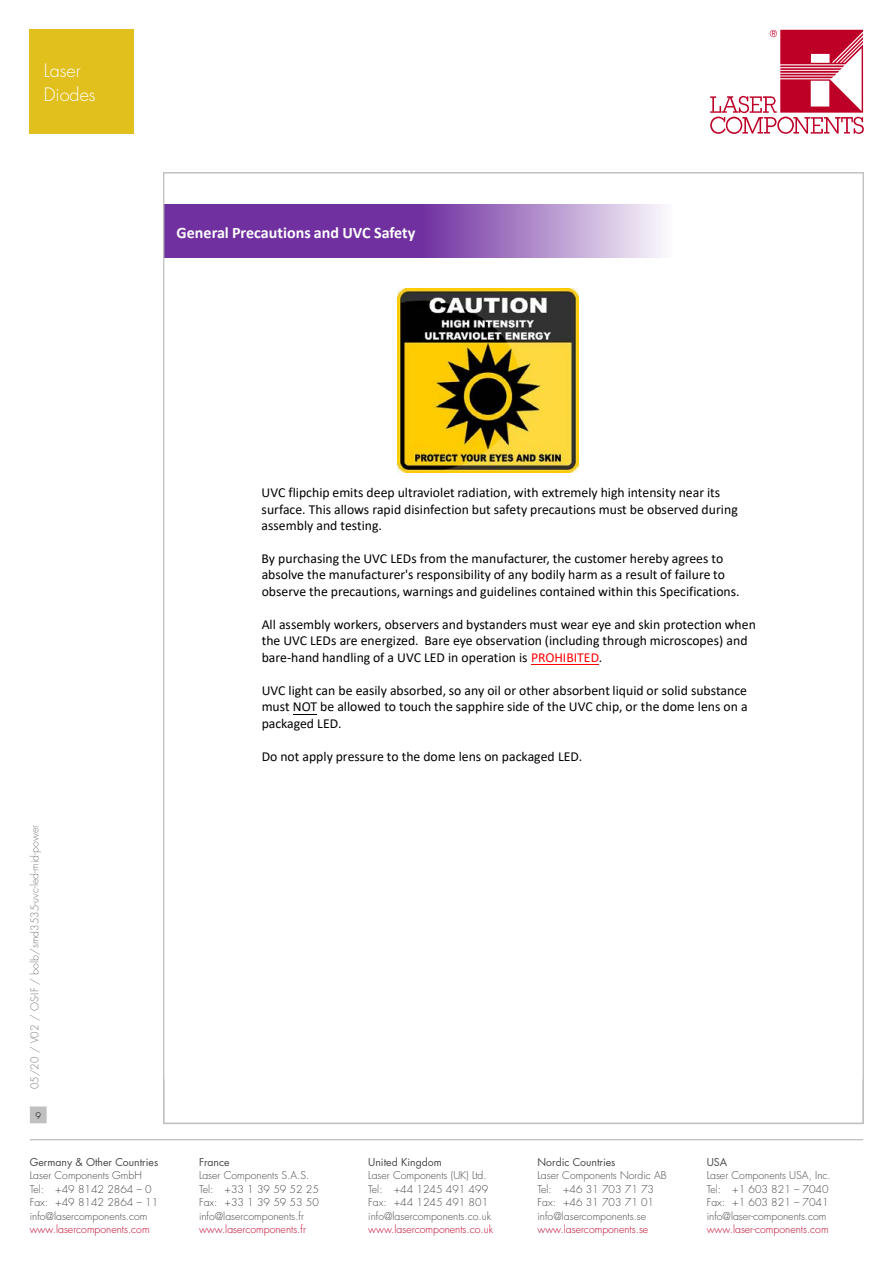
<style>
.page{position:relative;width:893px;height:1263px;background:#fff}
.page>*{position:absolute;margin:0;border:0;box-sizing:border-box;transform-origin:0 0}
.t1{font:300 18px/24px "Futura Std";color:#fff}
.t2{font:700 16.05px "Calibri";color:#fff}
.t3{font:13.8px "Calibri";color:#000}
.t4{font:13.65px/16.5px "Calibri";color:#000}
.t5{font:300 10.5px/13.5px "Futura Std";color:#484848}
.t6{font:300 10.5px "Futura Std";color:#be0027}
.t7{font:10.5px "Futura Std";color:#484848}
.t8{font:300 10.5px "Futura Std";color:#7c7c7c}
.t9{font:300 9px "Futura Std";color:#000}
.s1{color:#f00}
</style>
<div class="page">
<svg style="left:710px;top:30px;width:153px;height:104px"></svg>
<hr style="left:30px;top:1139px;width:833px;height:1px;background:#c0c0c0">
<div style="left:31px;top:1107px;width:15px;height:16px;background:#c0c0c0"></div>
<div style="left:30px;top:1106px;width:17px;height:17px;border:1px solid #c0c0c0"></div>
<svg style="left:165px;top:205px;width:499px;height:52px;background:#915fb5"></svg>
<img style="left:397px;top:288px;width:181px;height:184px">
<hr style="left:531px;top:664px;width:68px;height:1px;background:#f00">
<svg style="left:293px;top:714px;width:24px;height:1px"></svg>
<div style="left:30px;top:30px;width:104px;height:104px;background:#e1bf1d"></div>
<h1 class="t1" style="left:44px;top:59px;width:53px">Laser<br>Diodes</h1>
<p class="t2" style="left:177px;top:221px;width:240px">General Precautions and UVC Safety</p>
<p class="t8" style="left:28px;top:1089px;width:266px;rotate:-90deg">05/20 / V02 / OS-IF / bolb/smd3535-uvc-led-mid-power</p>
<p class="t9" style="left:35px;top:1110px;width:7px">9</p>
<p class="t7" style="left:30px;top:1155px;width:130px">Germany &amp; Other Countries</p>
<p class="t5" style="left:30px;top:1169px;width:130px">Laser Components GmbH<br>Tel: +49 8142 2864 – 0<br>Fax: +49 8142 2864 – 11 info@lasercomponents.com</p>
<p class="t6" style="left:30px;top:1223px;width:121px">www.lasercomponents.com</p>
<p class="t3" style="left:262px;top:483px;width:460px">UVC flipchip emits deep ultraviolet radiation, with extremely high intensity near its</p>
<p class="t4" style="left:262px;top:500px;width:478px">surface. This allows rapid disinfection but safety precautions must be observed during assembly and testing.</p>
<p class="t4" style="left:262px;top:550px;width:480px">By purchasing the UVC LEDs from the manufacturer, the customer hereby agrees to absolve the manufacturer's responsibility of any bodily harm as a result of failure to observe the precautions, warnings and guidelines contained within this Specifications.</p>
<p class="t4" style="left:262px;top:616px;width:496px">All assembly workers, observers and bystanders must wear eye and skin protection when the UVC LEDs are energized. Bare eye observation (including through microscopes) and bare-hand handling of a UVC LED in operation is <span class="s1">PROHIBITED</span>.</p>
<p class="t4" style="left:262px;top:682px;width:487px;text-align:justify">UVC light can be easily absorbed, so any oil or other absorbent liquid or solid substance must NOT be allowed to touch the sapphire side of the UVC chip, or the dome lens on a packaged LED.</p>
<p class="t4" style="left:262px;top:747px;width:322px">Do not apply pressure to the dome lens on packaged LED.</p>
<p class="t7" style="left:199px;top:1155px;width:32px">France</p>
<p class="t5" style="left:199px;top:1169px;width:121px">Laser Components S.A.S.<br>Tel: +33 1 39 59 52 25<br>Fax: +33 1 39 59 53 50 info@lasercomponents.fr</p>
<p class="t6" style="left:199px;top:1223px;width:108px">www.lasercomponents.fr</p>
<p class="t7" style="left:368px;top:1155px;width:75px">United Kingdom</p>
<p class="t5" style="left:368px;top:1169px;width:124px">Laser Components (UK) Ltd.<br>Tel: +44 1245 491 499<br>Fax: +44 1245 491 801 info@lasercomponents.co.uk</p>
<p class="t6" style="left:368px;top:1223px;width:126px">www.lasercomponents.co.uk</p>
<p class="t7" style="left:537px;top:1155px;width:79px">Nordic Countries</p>
<p class="t5" style="left:537px;top:1169px;width:131px">Laser Components Nordic AB<br>Tel: +46 31 703 71 73<br>Fax: +46 31 703 71 01 info@lasercomponents.se</p>
<p class="t6" style="left:537px;top:1223px;width:112px">www.lasercomponents.se</p>
<p class="t7" style="left:707px;top:1155px;width:22px">USA</p>
<p class="t5" style="left:707px;top:1169px;width:126px">Laser Components USA, Inc.<br>Tel: +1 603 821 – 7040<br>Fax: +1 603 821 – 7041 info@laser-components.com</p>
<p class="t6" style="left:707px;top:1223px;width:123px">www.laser-components.com</p>
</div>
